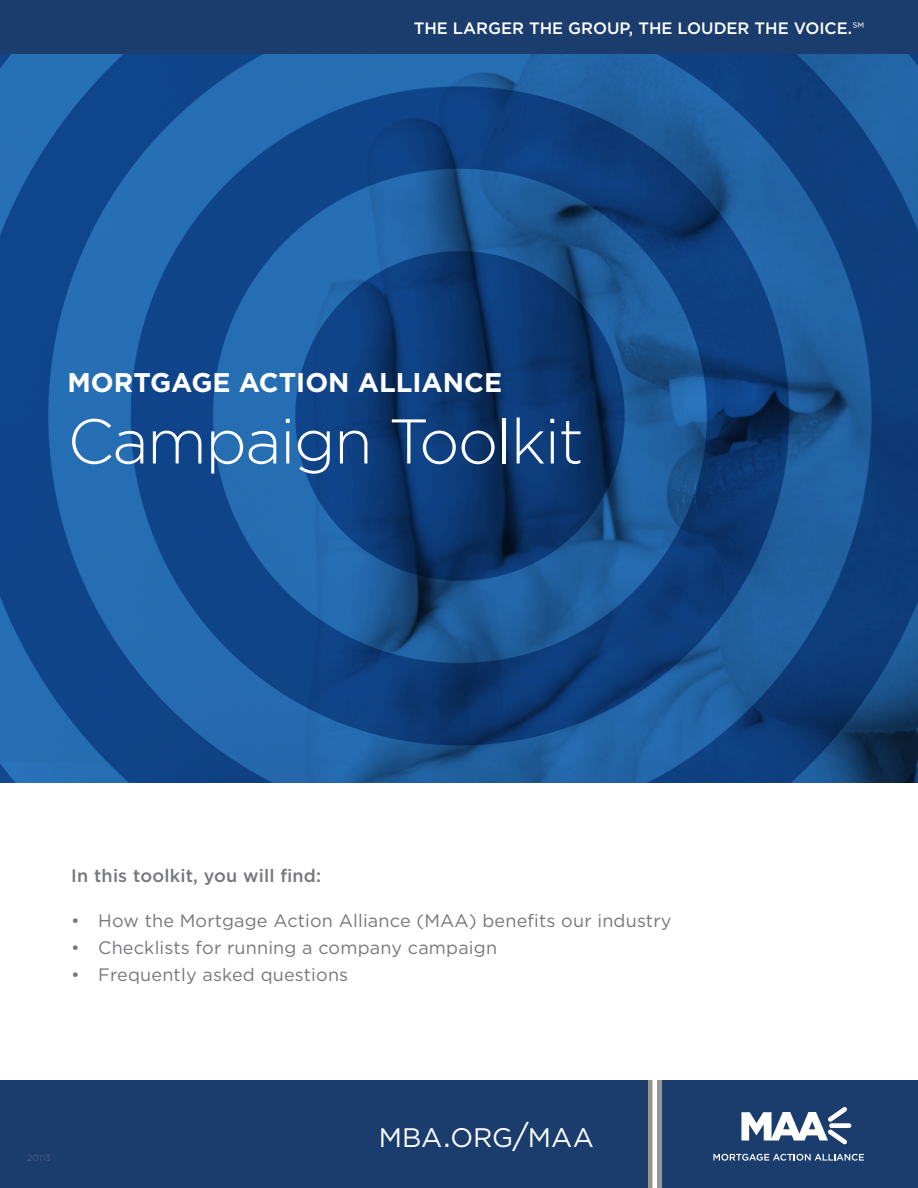
<style>
.page{position:relative;width:918px;height:1188px;background:#fff}
.page>*{position:absolute;margin:0;border:0;box-sizing:border-box;transform-origin:0 0}
.t1{font:300 63px "Gotham";letter-spacing:-.025em;color:#fff}
.t2{font:700 27px "Gotham";color:#fff}
.t3{font:26.85px "Gotham Book SC850";color:#fff}
.t4{font:18px "Gotham";letter-spacing:.01em;color:#77787b}
.t5{font:500 18px "Gotham";letter-spacing:.01em;color:#77787b}
.t6{font:500 16.5px "Gotham";color:#fff}
.t7{font:9px "Gotham";color:#4f5c85}
.s1{font-weight:400}
.s2{font-size:31.5px}
</style>
<div class="page">
<img style="left:0;top:54px;width:918px;height:729px">
<div style="left:0;top:1080px;width:918px;height:108px;background:#1b3d6d"></div>
<svg style="left:652px;top:1080px;width:10px;height:108px"></svg>
<hr style="left:657px;top:1080px;width:4px;height:108px;background:#979492">
<hr style="left:648px;top:1080px;width:4px;height:108px;background:#979492">
<div style="left:0;top:0;width:918px;height:54px;background:#1b3d6d"></div>
<svg style="left:713px;top:1154px;width:151px;height:7px"></svg>
<div style="left:829px;top:1123px;width:22px;height:5px;background:#fff;border-radius:2px"></div>
<svg style="left:741px;top:1107px;width:106px;height:37px"></svg>
<p class="t6" style="left:414px;top:17px;width:452px">THE LARGER THE GROUP, THE LOUDER THE VOICE.<span class="s1">℠</span></p>
<h2 class="t2" style="left:68px;top:364px;width:436px">MORTGAGE ACTION ALLIANCE</h2>
<h1 class="t1" style="left:68px;top:401px;width:518px">Campaign Toolkit</h1>
<p class="t5" style="left:71px;top:864px;width:251px">In this toolkit, you will find:</p>
<p class="t4" style="left:71px;top:909px;width:602px">• How the Mortgage Action Alliance (MAA) benefits our industry</p>
<p class="t4" style="left:71px;top:936px;width:427px">• Checklists for running a company campaign</p>
<p class="t4" style="left:71px;top:963px;width:279px">• Frequently asked questions</p>
<p class="t7" style="left:27px;top:1152px;width:25px">20113</p>
<h3 class="t3" style="left:379px;top:1120px;width:217px">MBA<span class="s2">.</span>ORG<span class="s2">/</span>MAA</h3>
</div>
